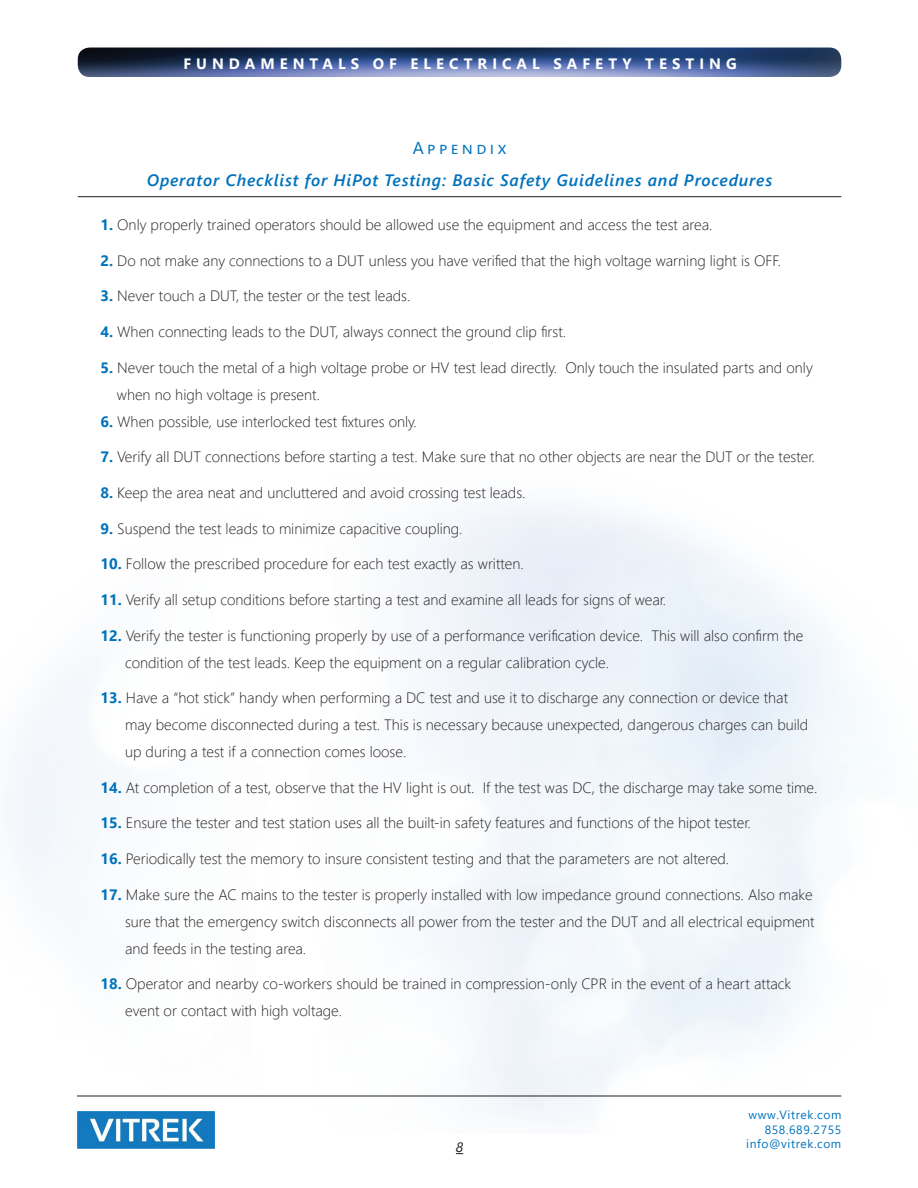
<style>
.page{position:relative;width:918px;height:1188px;background:#fff}
.page>*{position:absolute;margin:0;border:0;box-sizing:border-box;transform-origin:0 0}
.t1{font:17.25px "Segoe UI";letter-spacing:.2em;color:#0072bc}
.t2{font:italic 600 16.5px "Segoe UI";letter-spacing:.05em;color:#0072bc}
.t3{font:300 15px/27px "Segoe UI";color:#231f20}
.t4{font:700 15px "Segoe UI";letter-spacing:.335em;color:#fff}
.t5{font:italic 13.5px "Segoe UI";color:#231f20}
.t6{font:12px/14.4px "Segoe UI";letter-spacing:.05em;color:#0072bc;text-align:right}
.s1{font-weight:700;color:#0072bc}
</style>
<div class="page">
<img style="left:11px;top:505px;width:843px;height:629px">
<img style="left:78px;top:48px;width:763px;height:29px">
<hr style="left:78px;top:196px;width:763px;height:1px;background:#231f20">
<hr style="left:77px;top:1096px;width:764px;height:1px;background:#231f20">
<img style="left:78px;top:1111px;width:137px;height:38px">
<p class="t4" style="left:183px;top:50px;width:555px">FUNDAMENTALS OF ELECTRICAL SAFETY TESTING</p>
<p class="t1" style="left:413px;top:132px;width:95px">Appendix</p>
<p class="t2" style="left:147px;top:164px;width:627px">Operator Checklist for HiPot Testing: Basic Safety Guidelines and Procedures</p>
<p class="t3" style="left:100px;top:210px;width:614px"><span class="s1">1.</span> Only properly trained operators should be allowed use the equipment and access the test area.</p>
<p class="t3" style="left:100px;top:246px;width:682px"><span class="s1">2.</span> Do not make any connections to a DUT unless you have verified that the high voltage warning light is OFF.</p>
<p class="t3" style="left:100px;top:281px;width:311px"><span class="s1">3.</span> Never touch a DUT, the tester or the test leads.</p>
<p class="t3" style="left:100px;top:317px;width:467px"><span class="s1">4.</span> When connecting leads to the DUT, always connect the ground clip first.</p>
<p class="t3" style="left:117px;top:352px;width:697px;text-indent:-16px"><span class="s1">5.</span> Never touch the metal of a high voltage probe or HV test lead directly. Only touch the insulated parts and only when no high voltage is present.</p>
<p class="t3" style="left:100px;top:406px;width:318px"><span class="s1">6.</span> When possible, use interlocked test fixtures only.</p>
<p class="t3" style="left:100px;top:442px;width:716px"><span class="s1">7.</span> Verify all DUT connections before starting a test. Make sure that no other objects are near the DUT or the tester.</p>
<p class="t3" style="left:100px;top:478px;width:427px"><span class="s1">8.</span> Keep the area neat and uncluttered and avoid crossing test leads.</p>
<p class="t3" style="left:100px;top:513px;width:364px"><span class="s1">9.</span> Suspend the test leads to minimize capacitive coupling.</p>
<p class="t3" style="left:100px;top:549px;width:425px"><span class="s1">10.</span> Follow the prescribed procedure for each test exactly as written.</p>
<p class="t3" style="left:100px;top:585px;width:567px"><span class="s1">11.</span> Verify all setup conditions before starting a test and examine all leads for signs of wear.</p>
<p class="t3" style="left:125px;top:620px;width:680px;text-indent:-25px"><span class="s1">12.</span> Verify the tester is functioning properly by use of a performance verification device. This will also confirm the condition of the test leads. Keep the equipment on a regular calibration cycle.</p>
<p class="t3" style="left:125px;top:683px;width:685px;text-indent:-25px"><span class="s1">13.</span> Have a “hot stick” handy when performing a DC test and use it to discharge any connection or device that may become disconnected during a test. This is necessary because unexpected, dangerous charges can build up during a test if a connection comes loose.</p>
<p class="t3" style="left:100px;top:773px;width:719px"><span class="s1">14.</span> At completion of a test, observe that the HV light is out. If the test was DC, the discharge may take some time.</p>
<p class="t3" style="left:100px;top:808px;width:652px"><span class="s1">15.</span> Ensure the tester and test station uses all the built-in safety features and functions of the hipot tester.</p>
<p class="t3" style="left:100px;top:844px;width:630px"><span class="s1">16.</span> Periodically test the memory to insure consistent testing and that the parameters are not altered.</p>
<p class="t3" style="left:125px;top:879px;width:691px;text-indent:-25px"><span class="s1">17.</span> Make sure the AC mains to the tester is properly installed with low impedance ground connections. Also make sure that the emergency switch disconnects all power from the tester and the DUT and all electrical equipment and feeds in the testing area.</p>
<p class="t3" style="left:125px;top:969px;width:668px;text-indent:-25px"><span class="s1">18.</span> Operator and nearby co-workers should be trained in compression-only CPR in the event of a heart attack event or contact with high voltage.</p>
<p class="t5" style="left:456px;top:1135px;width:9px">8</p>
<p class="t6" style="left:746px;top:1107px;width:97px">www.Vitrek.com<br>858.689.2755 info@vitrek.com</p>
</div>
